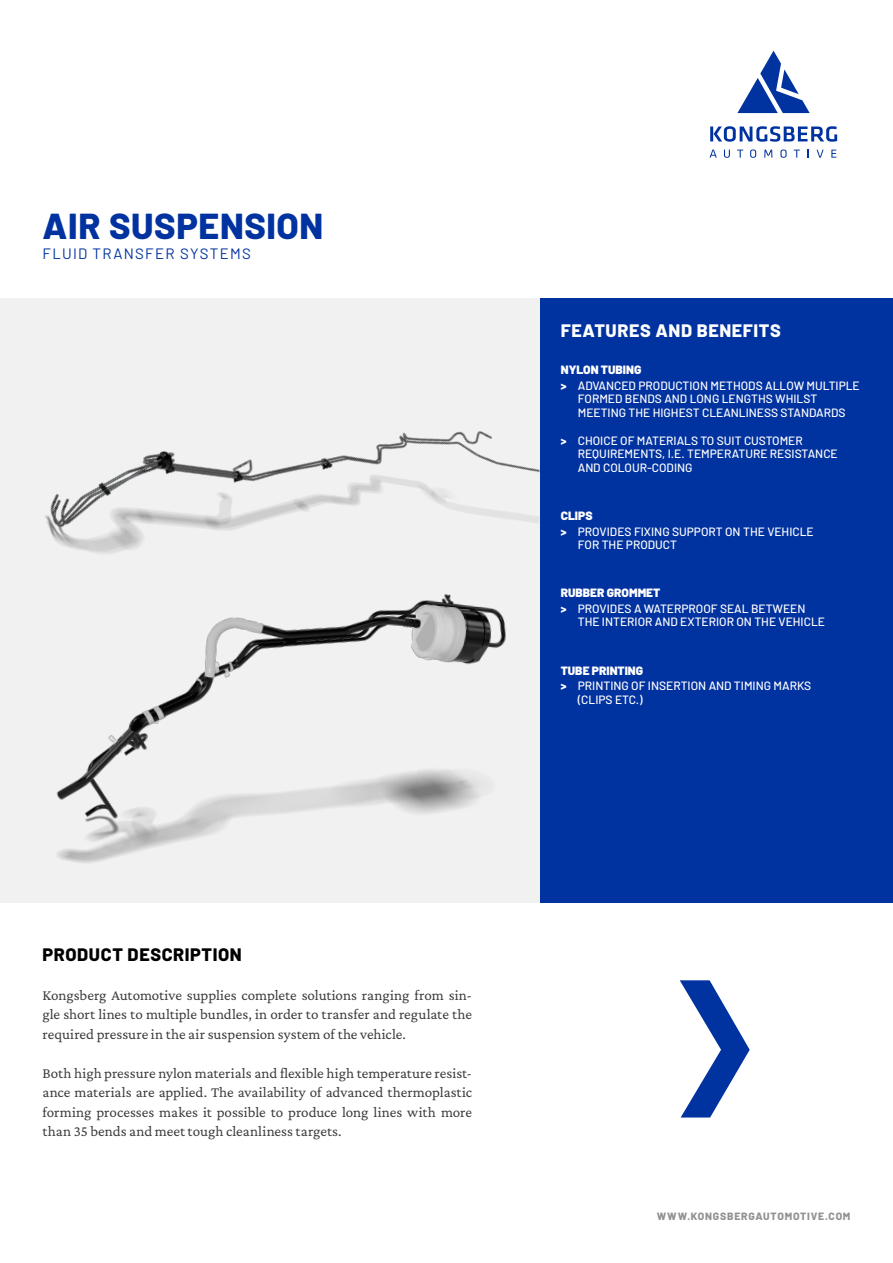
<style>
.page{position:relative;width:893px;height:1263px;background:#fff}
.page>*{position:absolute;margin:0;border:0;box-sizing:border-box;transform-origin:0 0}
.t1{font:800 36px "Barlow";letter-spacing:.015em;color:#0032a0}
.t2{font:800 18px "Barlow";letter-spacing:.035em;color:#fff}
.t3{font:800 18px "Barlow";letter-spacing:.035em;color:#000}
.text-first_paragraph{font:15px/19.5px "Crimson Pro";color:#3c3c3c;text-align:justify}
.t4{font:15px "Barlow";letter-spacing:.085em;color:#0032a0}
.t5{font:500 12px/13.5px "Barlow";color:#fff}
.barlow_black_allcaps_copy{font:900 12px "Barlow";color:#fff}
.master{font:800 10.5px "Barlow";letter-spacing:.075em;color:#919295}
.s1{font-weight:800}
</style>
<div class="page">
<div style="left:536px;top:298px;width:357px;height:604px;background:#0032a0"></div>
<svg style="left:680px;top:980px;width:70px;height:137px"></svg>
<img style="left:0;top:558px;width:611px;height:345px">
<img style="left:6px;top:298px;width:533px;height:441px">
<svg style="left:737px;top:51px;width:73px;height:62px"></svg>
<svg style="left:710px;top:150px;width:7px;height:8px"></svg>
<svg style="left:724px;top:150px;width:6px;height:8px"></svg>
<svg style="left:737px;top:150px;width:6px;height:8px"></svg>
<svg style="left:750px;top:149px;width:6px;height:9px"></svg>
<svg style="left:764px;top:150px;width:8px;height:8px"></svg>
<svg style="left:780px;top:149px;width:6px;height:9px"></svg>
<svg style="left:794px;top:150px;width:6px;height:8px"></svg>
<svg style="left:817px;top:150px;width:7px;height:8px"></svg>
<svg style="left:831px;top:150px;width:5px;height:8px"></svg>
<svg style="left:710px;top:126px;width:127px;height:16px"></svg>
<p class="t1" style="left:43px;top:199px;width:282px">AIR SUSPENSION</p>
<p class="t4" style="left:43px;top:243px;width:210px">FLUID TRANSFER SYSTEMS</p>
<p class="t2" style="left:561px;top:317px;width:222px">FEATURES AND BENEFITS</p>
<p class="barlow_black_allcaps_copy" style="left:561px;top:361px;width:82px">NYLON TUBING</p>
<p class="t5" style="left:578px;top:378px;width:283px;text-indent:-17px"><span class="s1">&gt;</span> ADVANCED PRODUCTION METHODS ALLOW MULTIPLE<br>FORMED BENDS AND LONG LENGTHS WHILST<br>MEETING THE HIGHEST CLEANLINESS STANDARDS</p>
<p class="t5" style="left:578px;top:433px;width:262px;text-indent:-17px"><span class="s1">&gt;</span> CHOICE OF MATERIALS TO SUIT CUSTOMER<br>REQUIREMENTS, I.E. TEMPERATURE RESISTANCE<br>AND COLOUR-CODING</p>
<p class="barlow_black_allcaps_copy" style="left:561px;top:507px;width:33px">CLIPS</p>
<p class="t5" style="left:578px;top:523px;width:237px;text-indent:-17px"><span class="s1">&gt;</span> PROVIDES FIXING SUPPORT ON THE VEHICLE<br>FOR THE PRODUCT</p>
<p class="barlow_black_allcaps_copy" style="left:561px;top:584px;width:101px">RUBBER GROMMET</p>
<p class="t5" style="left:578px;top:601px;width:249px;text-indent:-17px"><span class="s1">&gt;</span> PROVIDES A WATERPROOF SEAL BETWEEN<br>THE INTERIOR AND EXTERIOR ON THE VEHICLE</p>
<p class="barlow_black_allcaps_copy" style="left:561px;top:661px;width:84px">TUBE PRINTING</p>
<p class="t5" style="left:578px;top:678px;width:235px;text-indent:-17px"><span class="s1">&gt;</span> PRINTING OF INSERTION AND TIMING MARKS (CLIPS ETC.)</p>
<p class="t3" style="left:43px;top:941px;width:201px">PRODUCT DESCRIPTION</p>
<p class="text-first_paragraph" style="left:43px;top:985px;width:431px">Kongsberg Automotive supplies complete solutions ranging from sin&shy;gle short lines to multiple bundles, in order to transfer and regulate the required pressure in the air suspension system of the vehicle.</p>
<p class="text-first_paragraph" style="left:43px;top:1063px;width:431px">Both high pressure nylon materials and flexible high temperature resist&shy;ance materials are applied. The availability of advanced thermoplastic forming processes makes it possible to produce long lines with more than 35 bends and meet tough cleanliness targets.</p>
<p class="master" style="left:657px;top:1209px;width:195px">WWW.KONGSBERGAUTOMOTIVE.COM</p>
</div>
